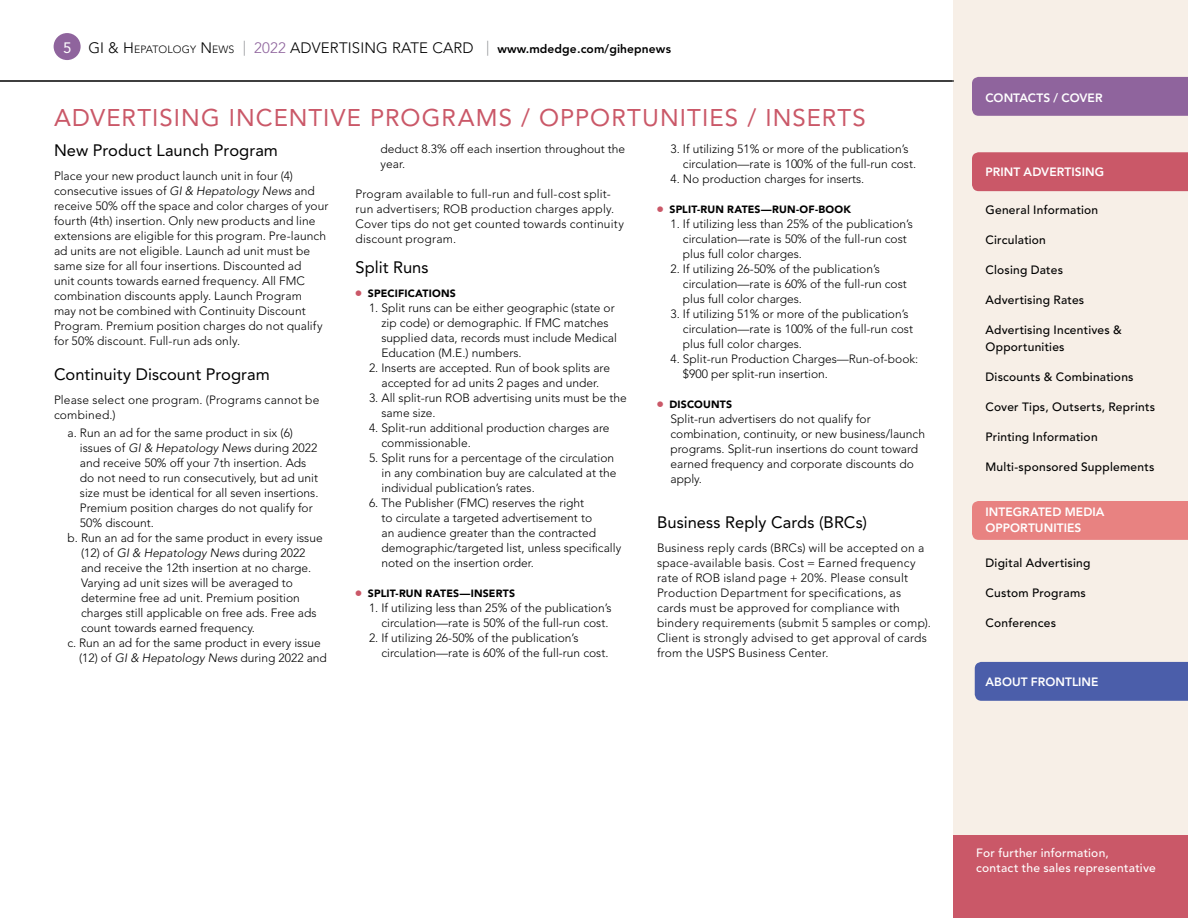
<style>
.page{position:relative;width:1188px;height:918px;background:#fff}
.page>*{position:absolute;margin:0;border:0;box-sizing:border-box;transform-origin:0 0}
.t1{font:24px "Avenir LT Std";letter-spacing:.045em;color:#ca5868}
.t2{font:16.5px "Avenir LT Std";letter-spacing:.005em;color:#000}
.t3{font:15px "Avenir LT Std";color:#fff}
.t4{font:300 12px/15px "Avenir LT Std";color:#000}
.t5{font:500 12px/16.5px "Avenir LT Std";letter-spacing:.02em;color:#000}
.t6{font:800 12px/16.5px "Avenir LT Std";letter-spacing:.005em;color:#fff}
.t7{font:800 12px "Avenir LT Std";letter-spacing:.01em;color:#000}
.t8{font:500 12px/15px "Avenir LT Std";letter-spacing:.02em;color:#fff}
.t9{font:italic 300 12px "Avenir LT Std";color:#000}
.t10{font:900 10.5px "Avenir LT Std";letter-spacing:.015em;color:#000}
.s1{font-weight:300;font-size:15px}
.s2{font-weight:300;font-size:10.5px}
.s3{font-weight:300;font-size:15px;color:#939598}
.s4{font-weight:300;font-size:15px;color:#8f649d}
.s5{font-style:italic}
.s6{font-style:normal}
.s7{font-family:"Universal Std Newswith Comm Pi";font-weight:400;font-size:11.25px;color:#ca5868}
</style>
<div class="page">
<div style="left:953px;top:0;width:235px;height:918px;background:#f7efe7"></div>
<div style="left:953px;top:835px;width:235px;height:83px;background:#ca5868"></div>
<div style="left:972px;top:77px;width:216px;height:39px;background:#8f649d"></div>
<div style="left:972px;top:152px;width:216px;height:39px;background:#ca5868"></div>
<div style="left:972px;top:501px;width:216px;height:39px;background:#e88281"></div>
<div style="left:975px;top:662px;width:213px;height:39px;background:#4b5eaa"></div>
<div style="left:54px;top:33px;width:27px;height:27px;background:#8f649d;border-radius:50%"></div>
<hr style="left:0;top:81px;width:954px;height:1px;background:#000">
<p class="t3" style="left:63px;top:39px;width:10px">5</p>
<p class="t7" style="left:88px;top:42px;width:584px"><span class="s1">GI &amp; H</span><span class="s2">EPATOLOGY</span> <span class="s1">N</span><span class="s2">EWS</span> <span class="s3">|</span> <span class="s4">2022</span> <span class="s1">ADVERTISING RATE CARD</span> <span class="s3">|</span> www.mdedge.com/gihepnews</p>
<h1 class="t1" style="left:54px;top:104px;width:813px">ADVERTISING INCENTIVE PROGRAMS / OPPORTUNITIES / INSERTS</h1>
<h2 class="t2" style="left:54px;top:141px;width:226px">New Product Launch Program</h2>
<p class="t4" style="left:54px;top:169px;width:276px">Place your new product launch unit in four (4) consecutive issues of <span class="s5">GI &amp; Hepatology News</span> and receive 50% off the space and color charges of your fourth (4th) insertion. Only new products and line extensions are eligible for this program. Pre-launch ad units are not eligible. Launch ad unit must be same size for all four insertions. Discounted ad<br>unit counts towards earned frequency. All FMC combination discounts apply. Launch Program<br>may not be combined with Continuity Discount Program. Premium position charges do not qualify for 50% discount. Full-run ads only.</p>
<h2 class="t2" style="left:54px;top:365px;width:217px">Continuity Discount Program</h2>
<p class="t4" style="left:54px;top:392px;width:267px">Please select one program. (Programs cannot be combined.)</p>
<p class="t4" style="left:68px;top:425px;width:227px">a. Run an ad for the same product in six (6)</p>
<p class="t4" style="left:80px;top:440px;width:239px">issues of <span class="s5">GI &amp; Hepatology News</span> during 2022</p>
<p class="t4" style="left:80px;top:455px;width:228px">and receive 50% off your 7th insertion. Ads</p>
<p class="t4" style="left:80px;top:470px;width:240px">do not need to run consecutively, but ad unit</p>
<p class="t4" style="left:80px;top:485px;width:240px">size must be identical for all seven insertions.</p>
<p class="t4" style="left:80px;top:500px;width:234px">Premium position charges do not qualify for</p>
<p class="t4" style="left:80px;top:515px;width:76px">50% discount.</p>
<p class="t4" style="left:68px;top:530px;width:257px">b. Run an ad for the same product in every issue</p>
<p class="t9" style="left:81px;top:545px;width:226px"><span class="s6">(12) of</span> GI &amp; Hepatology News <span class="s6">during 2022</span></p>
<p class="t4" style="left:81px;top:560px;width:232px">and receive the 12th insertion at no charge.</p>
<p class="t4" style="left:81px;top:575px;width:213px">Varying ad unit sizes will be averaged to</p>
<p class="t4" style="left:81px;top:590px;width:220px">determine free ad unit. Premium position</p>
<p class="t4" style="left:81px;top:605px;width:237px">charges still applicable on free ads. Free ads</p>
<p class="t4" style="left:81px;top:620px;width:175px">count towards earned frequency.</p>
<p class="t4" style="left:68px;top:635px;width:255px">c. Run an ad for the same product in every issue</p>
<p class="t4" style="left:79px;top:650px;width:249px">(12) of <span class="s5">GI &amp; Hepatology News</span> during 2022 and</p>
<p class="t4" style="left:683px;top:141px;width:235px;text-indent:-12px">3. If utilizing 51% or more of the publication’s circulation—rate is 100% of the full-run cost.</p>
<p class="t4" style="left:670px;top:171px;width:195px">4. No production charges for inserts.</p>
<p class="t10" style="left:657px;top:203px;width:195px"><span class="s7">⦁</span> SPLIT-RUN RATES—RUN-OF-BOOK</p>
<p class="t4" style="left:683px;top:216px;width:232px;text-indent:-12px">1. If utilizing less than 25% of the publication’s circulation—rate is 50% of the full-run cost plus full color charges.</p>
<p class="t4" style="left:683px;top:261px;width:225px;text-indent:-12px">2. If utilizing 26-50% of the publication’s circulation—rate is 60% of the full-run cost plus full color charges.</p>
<p class="t4" style="left:683px;top:306px;width:232px;text-indent:-12px">3. If utilizing 51% or more of the publication’s circulation—rate is 100% of the full-run cost plus full color charges.</p>
<p class="t4" style="left:683px;top:351px;width:237px;text-indent:-12px">4. Split-run Production Charges—Run-of-book: $900 per split-run insertion.</p>
<p class="t10" style="left:657px;top:398px;width:77px"><span class="s7">⦁</span> DISCOUNTS</p>
<p class="t4" style="left:670px;top:411px;width:256px">Split-run advertisers do not qualify for combination, continuity, or new business/launch programs. Split-run insertions do count toward earned frequency and corporate discounts do apply.</p>
<h2 class="t2" style="left:657px;top:513px;width:212px">Business Reply Cards (BRCs)</h2>
<p class="t4" style="left:657px;top:541px;width:275px">Business reply cards (BRCs) will be accepted on a space-available basis. Cost = Earned frequency rate of ROB island page + 20%. Please consult Production Department for specifications, as cards must be approved for compliance with bindery requirements (submit 5 samples or comp).<br>Client is strongly advised to get approval of cards from the USPS Business Center.</p>
<p class="t4" style="left:381px;top:141px;width:246px">deduct 8.3% off each insertion throughout the year.</p>
<p class="t4" style="left:356px;top:186px;width:270px">Program available to full-run and full-cost split&shy;run advertisers; ROB production charges apply.<br>Cover tips do not get counted towards continuity discount program.</p>
<h2 class="t2" style="left:356px;top:258px;width:75px">Split Runs</h2>
<p class="t10" style="left:356px;top:287px;width:102px"><span class="s7">⦁</span> SPECIFICATIONS</p>
<p class="t4" style="left:381px;top:301px;width:237px;text-indent:-12px">1. Split runs can be either geographic (state or zip code) or demographic. If FMC matches supplied data, records must include Medical Education (M.E.) numbers.</p>
<p class="t4" style="left:369px;top:361px;width:243px;text-align:center">2. Inserts are accepted. Run of book splits are accepted for ad units 2 pages and under.</p>
<p class="t4" style="left:381px;top:391px;width:247px;text-indent:-12px">3. All split-run ROB advertising units must be the same size.</p>
<p class="t4" style="left:381px;top:421px;width:230px;text-indent:-12px">4. Split-run additional production charges are commissionable.</p>
<p class="t4" style="left:381px;top:451px;width:236px;text-indent:-12px">5. Split runs for a percentage of the circulation in any combination buy are calculated at the individual publication’s rates.</p>
<p class="t4" style="left:381px;top:496px;width:241px;text-indent:-12px">6. The Publisher (FMC) reserves the right<br>to circulate a targeted advertisement to<br>an audience greater than the contracted demographic/targeted list, unless specifically noted on the insertion order.</p>
<p class="t10" style="left:356px;top:587px;width:161px"><span class="s7">⦁</span> SPLIT-RUN RATES—INSERTS</p>
<p class="t4" style="left:369px;top:601px;width:244px;text-align:right">1. If utilizing less than 25% of the publication’s circulation—rate is 50% of the full-run cost.</p>
<p class="t4" style="left:381px;top:631px;width:228px;text-indent:-12px">2. If utilizing 26-50% of the publication’s circulation—rate is 60% of the full-run cost.</p>
<p class="t6" style="left:986px;top:89px;width:119px">CONTACTS / COVER</p>
<p class="t6" style="left:986px;top:164px;width:120px">PRINT ADVERTISING</p>
<p class="t5" style="left:986px;top:202px;width:114px">General Information</p>
<p class="t5" style="left:986px;top:232px;width:62px">Circulation</p>
<p class="t5" style="left:986px;top:262px;width:79px">Closing Dates</p>
<p class="t5" style="left:986px;top:292px;width:100px">Advertising Rates</p>
<p class="t5" style="left:986px;top:322px;width:138px">Advertising Incentives &amp;<br>Opportunities</p>
<p class="t5" style="left:986px;top:369px;width:150px">Discounts &amp; Combinations</p>
<p class="t5" style="left:986px;top:399px;width:171px">Cover Tips, Outserts, Reprints</p>
<p class="t5" style="left:986px;top:429px;width:114px">Printing Information</p>
<p class="t5" style="left:986px;top:459px;width:171px">Multi-sponsored Supplements</p>
<p class="t6" style="left:986px;top:504px;width:121px">INTEGRATED MEDIA<br>OPPORTUNITIES</p>
<p class="t5" style="left:986px;top:555px;width:106px">Digital Advertising</p>
<p class="t5" style="left:986px;top:585px;width:102px">Custom Programs</p>
<p class="t5" style="left:986px;top:615px;width:72px">Conferences</p>
<p class="t6" style="left:986px;top:673px;width:115px">ABOUT FRONTLINE</p>
<p class="t8" style="left:976px;top:846px;width:181px">For further information,<br>contact the sales representative</p>
</div>
